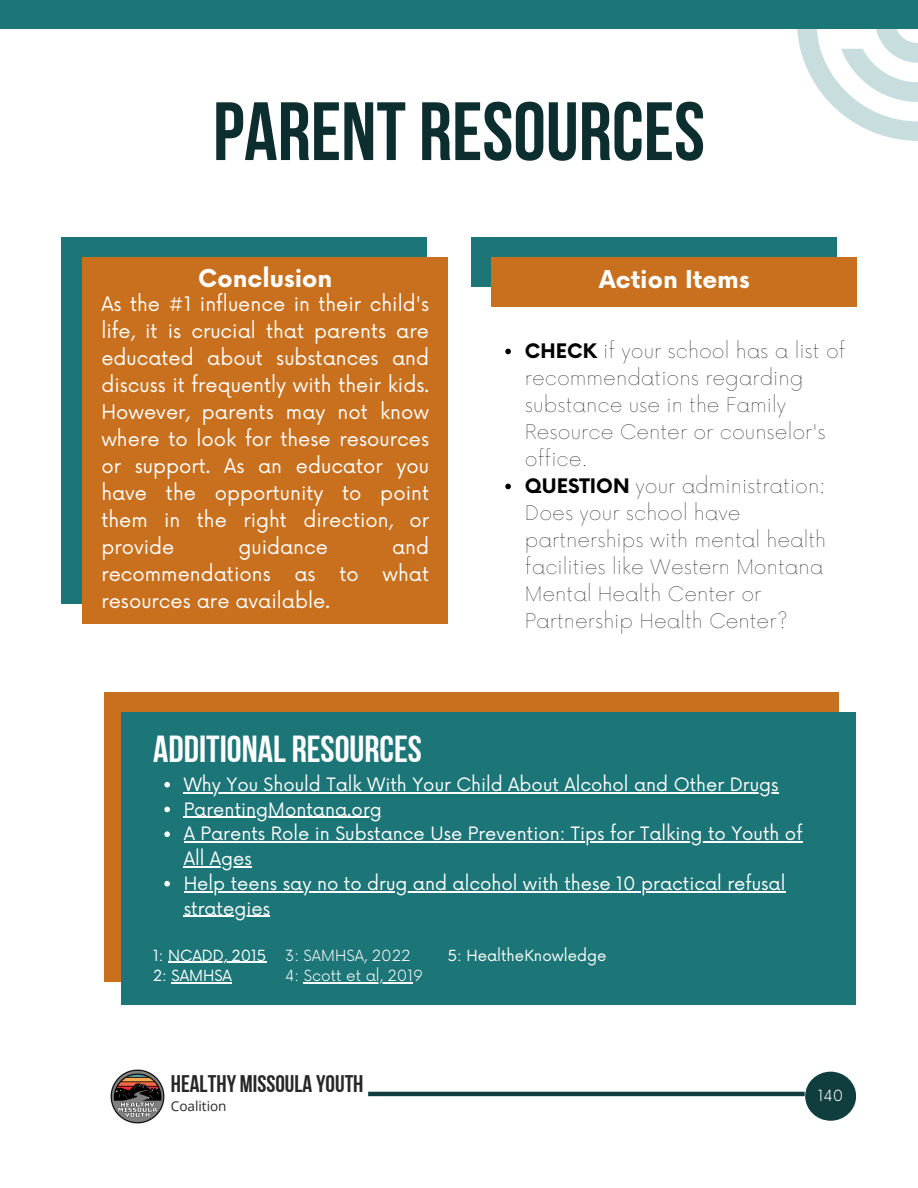
<style>
.page{position:relative;width:918px;height:1188px;background:#fff}
.page>*{position:absolute;margin:0;border:0;box-sizing:border-box;transform-origin:0 0}
.t1{font:82.5px "Bebas Neue Cyrillic";color:#0c2e2f}
.t2{font:37.65px "Bebas Neue Cyrillic";color:#fff}
.t3{font:700 24px "Now";color:#fff}
.t4{font:24px "Bebas Neue Cyrillic";color:#272727}
.t5{font:19.5px/27px "Now";color:#fff;text-align:justify}
.t6{font:100 19.5px/27px "Now";color:#000}
.t7{font:18px/24.8px "Now";color:#fff}
.t8{font:15px "Now";color:#fff}
.t9{font:300 15px "Now";color:#fff}
.t10{font:13.5px "Open Sans";color:#272727}
.s1{font-weight:700}
</style>
<div class="page">
<svg style="left:505px;top:349px;width:6px;height:5px"></svg>
<svg style="left:505px;top:484px;width:6px;height:5px"></svg>
<div style="left:471px;top:237px;width:365px;height:50px;background:#1c7576"></div>
<div style="left:492px;top:258px;width:365px;height:49px;background:#c8701e"></div>
<div style="left:62px;top:237px;width:365px;height:367px;background:#1c7576"></div>
<div style="left:83px;top:258px;width:365px;height:366px;background:#c8701e"></div>
<img style="left:110px;top:1069px;width:55px;height:55px">
<hr style="left:368px;top:1092px;width:437px;height:4px;background:#103d3e">
<div style="left:805px;top:1072px;width:51px;height:49px;background:#103d3e;border-radius:50%"></div>
<svg style="left:797px;top:28px;width:121px;height:113px"></svg>
<div style="left:0;top:0;width:918px;height:28px;background:#1c7576"></div>
<div style="left:104px;top:692px;width:734px;height:289px;background:#c8701e"></div>
<div style="left:122px;top:712px;width:734px;height:293px;background:#1c7576"></div>
<svg style="left:164px;top:782px;width:6px;height:6px"></svg>
<hr style="left:184px;top:792px;width:595px;height:1px;background:#fff">
<svg style="left:164px;top:807px;width:6px;height:5px"></svg>
<hr style="left:184px;top:817px;width:198px;height:1px;background:#fff">
<svg style="left:164px;top:831px;width:6px;height:6px"></svg>
<hr style="left:184px;top:842px;width:619px;height:1px;background:#fff">
<hr style="left:184px;top:866px;width:68px;height:1px;background:#fff">
<svg style="left:164px;top:881px;width:6px;height:6px"></svg>
<hr style="left:184px;top:891px;width:601px;height:1px;background:#fff">
<hr style="left:184px;top:916px;width:86px;height:1px;background:#fff">
<hr style="left:168px;top:962px;width:98px;height:1px;background:#fff">
<hr style="left:172px;top:982px;width:60px;height:1px;background:#fff">
<hr style="left:304px;top:982px;width:109px;height:1px;background:#fff">
<p class="t1" style="left:213px;top:98px;width:493px">PARENT RESOURCES</p>
<p class="t3" style="left:198px;top:265px;width:136px">Conclusion</p>
<p class="t3" style="left:599px;top:267px;width:152px">Action Items</p>
<p class="t5" style="left:101px;top:291px;width:329px">As the #1 influence in their child's life, it is crucial that parents are educated about substances and discuss it frequently with their kids.<br>However, parents may not know where to look for these resources or support. As an educator you have the opportunity to point them in the right direction, or provide</p>
<p class="t6" style="left:525px;top:338px;width:322px"><span class="s1">CHECK</span> if your school has a list of recommendations regarding substance use in the Family<br>Resource Center or counselor's office.</p>
<p class="t6" style="left:525px;top:473px;width:303px"><span class="s1">QUESTION</span> your administration:<br>Does your school have partnerships with mental health facilities like Western Montana<br>Mental Health Center or<br>Partnership Health Center?</p>
<p class="t5" style="left:101px;top:534px;width:329px;text-indent:291px">and recommendations as to what resources are available.</p>
<p class="t5" style="left:238px;top:534px;width:91px">guidance</p>
<p class="t2" style="left:153px;top:733px;width:270px">ADDITIONAL RESOURCES</p>
<p class="t7" style="left:184px;top:773px;width:596px">Why You Should Talk With Your Child About Alcohol and Other Drugs</p>
<p class="t7" style="left:184px;top:798px;width:200px">ParentingMontana.org</p>
<p class="t7" style="left:184px;top:822px;width:620px">A Parents Role in Substance Use Prevention: Tips for Talking to Youth of<br>All Ages</p>
<p class="t7" style="left:184px;top:872px;width:603px">Help teens say no to drug and alcohol with these 10 practical refusal strategies</p>
<p class="t8" style="left:153px;top:947px;width:115px">1: NCADD, 2015</p>
<p class="t8" style="left:153px;top:967px;width:80px">2: SAMHSA</p>
<p class="t8" style="left:448px;top:947px;width:160px">5: HealtheKnowledge</p>
<p class="t9" style="left:285px;top:947px;width:127px">3: SAMHSA, 2022</p>
<p class="t9" style="left:285px;top:967px;width:139px">4: Scott et al, 2019</p>
<p class="t4" style="left:171px;top:1074px;width:194px">HEALTHY MISSOULA YOUTH</p>
<p class="t10" style="left:171px;top:1096px;width:57px">Coalition</p>
<p class="t9" style="left:818px;top:1087px;width:27px">140</p>
</div>
